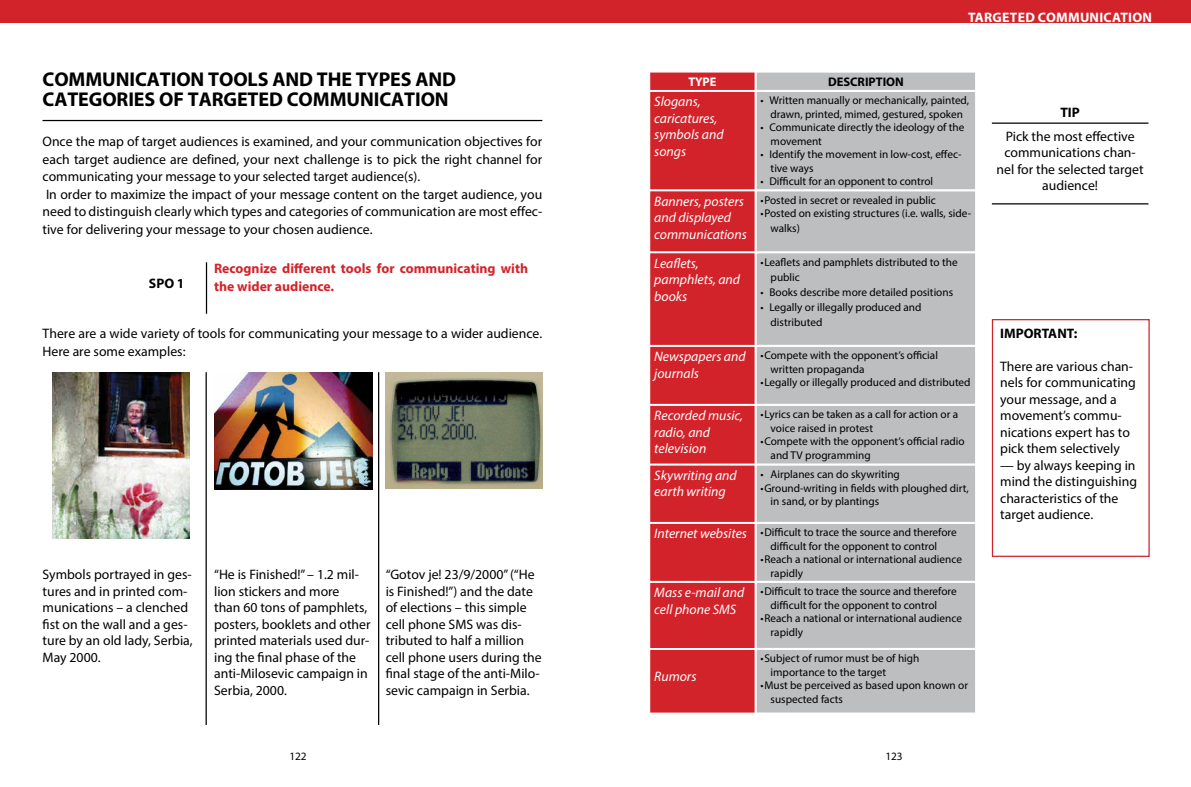
<style>
.page{position:relative;width:1191px;height:787px;background:#fff}
.page>*{position:absolute;margin:0;border:0;box-sizing:border-box;transform-origin:0 0}
.t1{font:700 20px/20px "Myriad Pro";letter-spacing:-.005em;color:#000}
.t2{font:13.75px/16.5px "Myriad Pro";color:#000}
.t3{font:italic 13.75px/16.5px "Myriad Pro";color:#fff}
.t4{font:700 13.75px "Myriad Pro";color:#d2232a}
.t5{font:700 13.75px "Myriad Pro";color:#fff}
.t6{font:700 13.75px "Myriad Pro";color:#000}
.t7{font:700 12.5px "Myriad Pro";color:#000}
.t8{font:700 12.5px "Myriad Pro";color:#fff}
.t9{font:11.25px/13.5px "Myriad Pro";color:#000}
.s1{font-style:italic;font-size:13.75px;color:#fff}
</style>
<div class="page">
<div style="left:0;top:0;width:1191px;height:23px;background:#d2232a"></div>
<div style="left:650px;top:73px;width:105px;height:640px;background:#d2232a"></div>
<div style="left:757px;top:73px;width:218px;height:639px;background:#bcbec0"></div>
<hr style="left:649px;top:90px;width:106px;height:1px;background:#fff">
<hr style="left:649px;top:91px;width:106px;height:1px;background:#fff">
<hr style="left:649px;top:190px;width:106px;height:1px;background:#fff">
<hr style="left:649px;top:191px;width:106px;height:1px;background:#fff">
<hr style="left:649px;top:252px;width:106px;height:1px;background:#fff">
<hr style="left:649px;top:345px;width:106px;height:1px;background:#fff">
<hr style="left:649px;top:346px;width:106px;height:1px;background:#fff">
<hr style="left:649px;top:404px;width:106px;height:1px;background:#fff">
<hr style="left:649px;top:405px;width:106px;height:1px;background:#fff">
<hr style="left:649px;top:464px;width:106px;height:1px;background:#fff">
<hr style="left:649px;top:465px;width:106px;height:1px;background:#fff">
<hr style="left:649px;top:522px;width:106px;height:1px;background:#fff">
<hr style="left:649px;top:523px;width:106px;height:1px;background:#fff">
<hr style="left:649px;top:581px;width:106px;height:1px;background:#fff">
<hr style="left:649px;top:582px;width:106px;height:1px;background:#fff">
<hr style="left:649px;top:648px;width:106px;height:1px;background:#fff">
<hr style="left:649px;top:649px;width:106px;height:1px;background:#fff">
<svg style="left:756px;top:73px;width:1px;height:17px"></svg>
<hr style="left:756px;top:90px;width:219px;height:1px;background:#fff">
<hr style="left:756px;top:91px;width:219px;height:1px;background:#fff">
<hr style="left:755px;top:190px;width:221px;height:1px;background:#fff">
<hr style="left:756px;top:191px;width:219px;height:1px;background:#fff">
<hr style="left:756px;top:251px;width:219px;height:1px;background:#fff">
<hr style="left:755px;top:252px;width:221px;height:1px;background:#fff">
<hr style="left:756px;top:253px;width:219px;height:1px;background:#fff">
<hr style="left:755px;top:345px;width:221px;height:1px;background:#fff">
<hr style="left:756px;top:346px;width:219px;height:1px;background:#fff">
<hr style="left:755px;top:404px;width:221px;height:1px;background:#fff">
<hr style="left:756px;top:405px;width:219px;height:1px;background:#fff">
<hr style="left:755px;top:464px;width:221px;height:1px;background:#fff">
<hr style="left:756px;top:465px;width:219px;height:1px;background:#fff">
<hr style="left:755px;top:522px;width:221px;height:1px;background:#fff">
<hr style="left:756px;top:523px;width:219px;height:1px;background:#fff">
<hr style="left:755px;top:581px;width:221px;height:1px;background:#fff">
<hr style="left:756px;top:582px;width:219px;height:1px;background:#fff">
<hr style="left:755px;top:648px;width:221px;height:1px;background:#fff">
<hr style="left:756px;top:649px;width:219px;height:1px;background:#fff">
<img style="left:52px;top:372px;width:138px;height:166px">
<img style="left:386px;top:372px;width:156px;height:117px">
<div style="left:991px;top:319px;width:158px;height:238px;border:1px solid #d2232a"></div>
<hr style="left:991px;top:122px;width:157px;height:2px;background:#000">
<hr style="left:991px;top:203px;width:157px;height:1px;background:#000">
<hr style="left:43px;top:120px;width:499px;height:1px;background:#000">
<hr style="left:206px;top:262px;width:1px;height:52px;background:#000">
<hr style="left:205px;top:372px;width:2px;height:353px;background:#000">
<hr style="left:378px;top:372px;width:1px;height:353px;background:#000">
<img style="left:214px;top:372px;width:158px;height:117px">
<h1 class="t1" style="left:43px;top:68px;width:415px">COMMUNICATION TOOLS AND THE TYPES AND<br>CATEGORIES OF TARGETED COMMUNICATION</h1>
<p class="t2" style="left:43px;top:132px;width:501px;line-height:17.5px">Once the map of target audiences is examined, and your communication objectives for each target audience are defined, your next challenge is to pick the right channel for communicating your message to your selected target audience(s).<br>In order to maximize the impact of your message content on the target audience, you need to distinguish clearly which types and categories of communication are most effec&shy;tive for delivering your message to your chosen audience.</p>
<p class="t4" style="left:214px;top:259px;width:315px">Recognize different tools for communicating with</p>
<p class="t6" style="left:149px;top:274px;width:37px">SPO 1</p>
<p class="t4" style="left:214px;top:277px;width:122px">the wider audience.</p>
<p class="t2" style="left:43px;top:324px;width:501px;line-height:17.5px">There are a wide variety of tools for communicating your message to a wider audience.<br>Here are some examples:</p>
<p class="t2" style="left:43px;top:566px;width:152px">Symbols portrayed in ges&shy;tures and in printed com&shy;munications – a clenched fist on the wall and a ges&shy;ture by an old lady, Serbia,<br>May 2000.</p>
<p class="t2" style="left:214px;top:566px;width:158px">“He is Finished!” – 1.2 mil&shy;lion stickers and more<br>than 60 tons of pamphlets, posters, booklets and other printed materials used dur&shy;ing the final phase of the anti-Milosevic campaign in<br>Serbia, 2000.</p>
<p class="t2" style="left:386px;top:566px;width:157px">“Gotov je! 23/9/2000” (“He is Finished!”) and the date of elections – this simple cell phone SMS was dis&shy;tributed to half a million cell phone users during the final stage of the anti-Milo&shy;sevic campaign in Serbia.</p>
<p class="t5" style="left:968px;top:9px;width:10px">targeted</p>
<p class="t5" style="left:1038px;top:9px;width:10px">communication</p>
<p class="t8" style="left:688px;top:74px;width:30px">TYPE</p>
<p class="t7" style="left:828px;top:74px;width:77px">DESCRIPTION</p>
<p class="t3" style="left:654px;top:93px;width:71px">Slogans, caricatures, symbols and songs</p>
<p class="t9" style="left:760px;top:94px;width:210px;text-align:center">• Written manually or mechanically, painted, drawn, printed, mimed, gestured, spoken</p>
<p class="t9" style="left:770px;top:121px;width:195px;text-indent:-10px">• Communicate directly the ideology of the movement</p>
<p class="t9" style="left:770px;top:148px;width:192px;text-indent:-10px">• Identify the movement in low-cost, effec&shy;tive ways</p>
<p class="t9" style="left:760px;top:175px;width:174px">• Difficult for an opponent to control</p>
<p class="t3" style="left:654px;top:193px;width:94px">Banners, posters and displayed communications</p>
<p class="t9" style="left:760px;top:193px;width:177px">•Posted in secret or revealed in public</p>
<p class="t9" style="left:770px;top:206px;width:202px;line-height:15px;text-indent:-10px">•Posted on existing structures (i.e. walls, side&shy;walks)</p>
<p class="t3" style="left:654px;top:254px;width:87px">Leaflets, pamphlets, and books</p>
<p class="t9" style="left:770px;top:254px;width:189px;line-height:15px;text-indent:-10px">•Leaflets and pamphlets distributed to the public</p>
<p class="t9" style="left:760px;top:285px;width:194px">• Books describe more detailed positions</p>
<p class="t9" style="left:770px;top:299px;width:152px;line-height:15px;text-indent:-10px">• Legally or illegally produced and distributed</p>
<p class="t3" style="left:654px;top:348px;width:93px">Newspapers and journals</p>
<p class="t9" style="left:770px;top:348px;width:169px;text-indent:-10px">•Compete with the opponent’s official written propaganda</p>
<p class="t9" style="left:760px;top:375px;width:211px">•Legally or illegally produced and distributed</p>
<p class="t3" style="left:654px;top:407px;width:90px">Recorded music, radio, and television</p>
<p class="t9" style="left:770px;top:407px;width:189px;text-indent:-10px">•Lyrics can be taken as a call for action or a voice raised in protest</p>
<p class="t9" style="left:770px;top:434px;width:195px;text-indent:-10px">•Compete with the opponent’s official radio and TV programming</p>
<p class="t3" style="left:654px;top:467px;width:84px">Skywriting and earth writing</p>
<p class="t9" style="left:760px;top:467px;width:141px">• Airplanes can do skywriting</p>
<p class="t9" style="left:770px;top:481px;width:200px;text-indent:-10px">•Ground-writing in fields with ploughed dirt, in sand, or by plantings</p>
<p class="t9" style="left:770px;top:525px;width:188px;text-indent:-116px"><span class="s1">Internet websites</span> •Difficult to trace the source and therefore difficult for the opponent to control</p>
<p class="t9" style="left:770px;top:552px;width:193px;text-indent:-10px">•Reach a national or international audience rapidly</p>
<p class="t3" style="left:654px;top:584px;width:92px">Mass e-mail and cell phone SMS</p>
<p class="t9" style="left:770px;top:584px;width:188px;text-indent:-10px">•Difficult to trace the source and therefore difficult for the opponent to control</p>
<p class="t9" style="left:770px;top:611px;width:193px;text-indent:-10px">•Reach a national or international audience rapidly</p>
<p class="t3" style="left:654px;top:667px;width:44px">Rumors</p>
<p class="t9" style="left:770px;top:651px;width:150px;text-indent:-10px">•Subject of rumor must be of high importance to the target</p>
<p class="t9" style="left:770px;top:678px;width:199px;text-indent:-10px">•Must be perceived as based upon known or suspected facts</p>
<p class="t6" style="left:1060px;top:104px;width:21px">TIP</p>
<p class="t2" style="left:996px;top:128px;width:148px;text-align:center">Pick the most effective communications chan&shy;nel for the selected target audience!</p>
<p class="t6" style="left:1000px;top:324px;width:79px">IMPORTANT:</p>
<p class="t2" style="left:1000px;top:357px;width:137px">There are various chan&shy;nels for communicating your message, and a movement’s commu&shy;nications expert has to pick them selectively</p>
<p class="t2" style="left:1000px;top:456px;width:138px">— by always keeping in mind the distinguishing characteristics of the target audience.</p>
<p class="t9" style="left:289px;top:749px;width:19px">122</p>
<p class="t9" style="left:885px;top:749px;width:19px">123</p>
</div>
